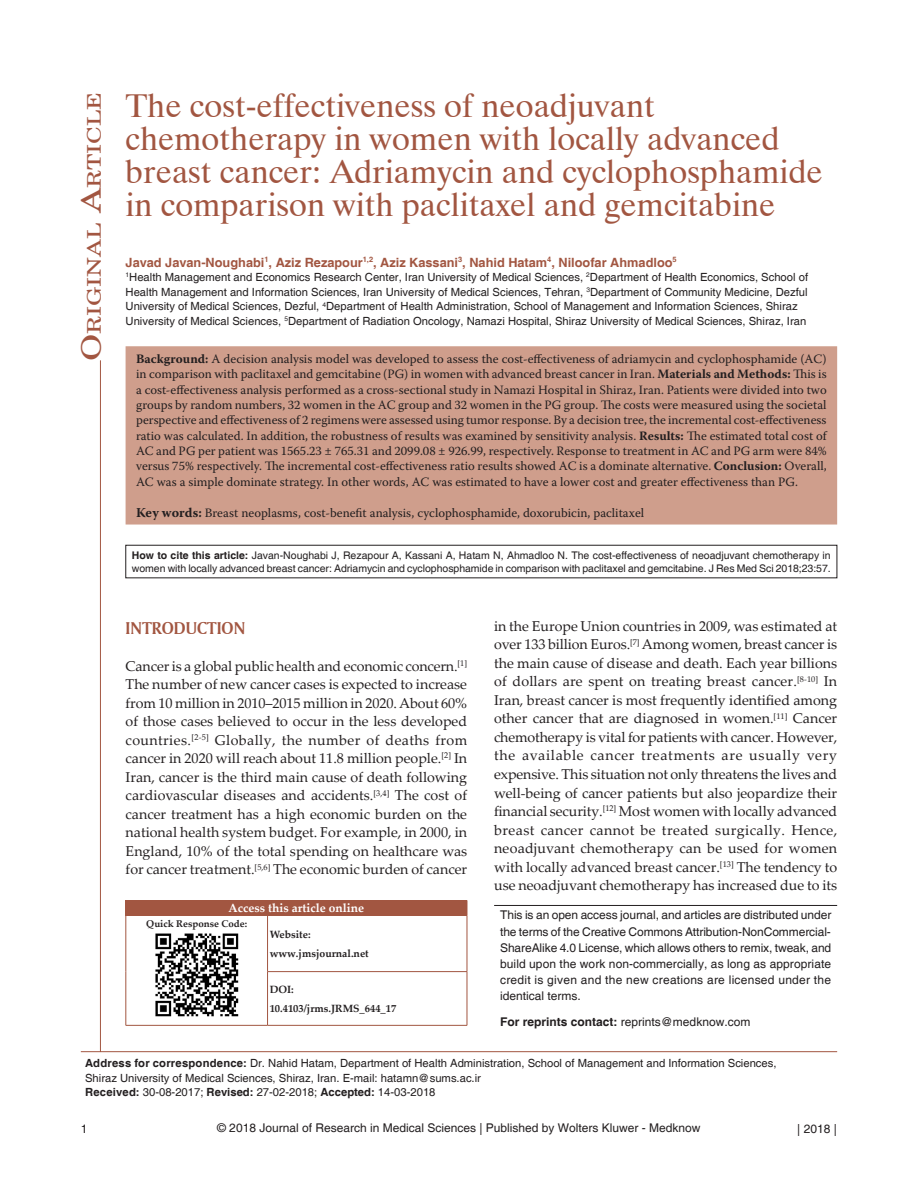
<style>
.page{position:relative;width:918px;height:1188px;background:#fff}
.page>*{position:absolute;margin:0;border:0;box-sizing:border-box;transform-origin:0 0}
.AT{font:33px/33px "Dutch 801 BT";color:#a25641}
.AH{font:18.9px "New Century Schlbk";color:#a25641;scale:1.3 1}
.t1{font:18px "Amerigo BT Bold A";color:#a25641}
.TX{font:14.25px/18.5px "Palatino Linotype";color:#231f20;text-align:justify}
.ABS{font:12.75px/15.3px "Warnock Pro";color:#231f20;text-align:justify}
.KWD{font:12.75px "Warnock Pro";color:#231f20}
.AU{font:700 12.75px "Helvetica";color:#a25641}
.C{font:12px/16.2px "Helvetica";color:#231f20;text-align:justify}
.AAO{font:700 12px "Palatino Linotype";color:#fff}
.AFF{font:11.25px/14.7px "Helvetica";color:#231f20}
.ADD{font:11.25px/14.5px "Helvetica";color:#231f20}
.HIS{font:11.25px "Helvetica";color:#231f20}
.SRC{font:10.5px/12.6px "Helvetica";letter-spacing:-.005em;color:#231f20}
.Web{font:700 10.5px/18.5px "Palatino Linotype";color:#231f20}
.QRC{font:700 9.75px "Palatino Linotype";color:#231f20}
.s1{font-size:27px}
.s2{font-weight:700}
.s3{font-weight:700;font-size:13.5px}
</style>
<div class="page">
<div style="left:126px;top:347px;width:710px;height:177px;background:#cf9e8c"></div>
<div style="left:126px;top:346px;width:711px;height:179px;border:2px solid #cf9e8c"></div>
<hr style="left:81px;top:1051px;width:756px;height:1px;background:#a25641">
<div style="left:126px;top:900px;width:341px;height:15px;background:#a25641"></div>
<svg style="left:467px;top:900px;width:1px;height:15px"></svg>
<hr style="left:126px;top:916px;width:1px;height:56px;background:#a25641">
<hr style="left:126px;top:972px;width:1px;height:53px;background:#a25641">
<hr style="left:126px;top:915px;width:142px;height:1px;background:#a25641">
<hr style="left:267px;top:916px;width:1px;height:55px;background:#a25641">
<hr style="left:268px;top:915px;width:199px;height:1px;background:#a25641">
<hr style="left:467px;top:916px;width:1px;height:55px;background:#a25641">
<hr style="left:126px;top:1025px;width:142px;height:1px;background:#a25641">
<hr style="left:267px;top:972px;width:1px;height:53px;background:#a25641">
<hr style="left:267px;top:971px;width:200px;height:1px;background:#a25641">
<hr style="left:467px;top:972px;width:1px;height:53px;background:#a25641">
<hr style="left:268px;top:1025px;width:199px;height:1px;background:#a25641">
<img style="left:155px;top:933px;width:84px;height:84px">
<div style="left:126px;top:545px;width:711px;height:33px;border:1px solid #231f20"></div>
<hr style="left:494px;top:905px;width:343px;height:1px;background:#231f20">
<hr style="left:100px;top:360px;width:1px;height:692px;background:#a25641">
<p class="AH" style="left:83px;top:361px;width:209px;rotate:-90deg"><span class="s1">O</span>riginal <span class="s1">A</span>rticle</p>
<p class="AT" style="left:126px;top:89px;width:699px">The cost‑effectiveness of neoadjuvant chemotherapy in women with locally advanced breast cancer: Adriamycin and cyclophosphamide in comparison with paclitaxel and gemcitabine</p>
<p class="AU" style="left:126px;top:254px;width:553px">Javad Javan‑Noughabi<sup>1</sup>, Aziz Rezapour<sup>1,2</sup>, Aziz Kassani<sup>3</sup>, Nahid Hatam<sup>4</sup>, Niloofar Ahmadloo<sup>5</sup></p>
<p class="AFF" style="left:126px;top:270px;width:684px"><sup>1</sup>Health Management and Economics Research Center, Iran University of Medical Sciences, <sup>2</sup>Department of Health Economics, School of Health Management and Information Sciences, Iran University of Medical Sciences, Tehran, <sup>3</sup>Department of Community Medicine, Dezful University of Medical Sciences, Dezful, <sup>4</sup>Department of Health Administration, School of Management and Information Sciences, Shiraz University of Medical Sciences, <sup>5</sup>Department of Radiation Oncology, Namazi Hospital, Shiraz University of Medical Sciences, Shiraz, Iran</p>
<p class="ABS" style="left:136px;top:351px;width:692px"><span class="s2">Background:</span> A decision analysis model was developed to assess the cost‑effectiveness of adriamycin and cyclophosphamide (AC) in comparison with paclitaxel and gemcitabine (PG) in women with advanced breast cancer in Iran. <span class="s2">Materials and Methods:</span> This is a cost‑effectiveness analysis performed as a cross‑sectional study in Namazi Hospital in Shiraz, Iran. Patients were divided into two groups by random numbers, 32 women in the AC group and 32 women in the PG group. The costs were measured using the societal perspective and effectiveness of 2 regimens were assessed using tumor response. By a decision tree, the incremental cost‑effectiveness ratio was calculated. In addition, the robustness of results was examined by sensitivity analysis. <span class="s2">Results:</span> The estimated total cost of AC and PG per patient was 1565.23 ± 765.31 and 2099.08 ± 926.99, respectively. Response to treatment in AC and PG arm were 84% versus 75% respectively. The incremental cost‑effectiveness ratio results showed AC is a dominate alternative. <span class="s2">Conclusion:</span> Overall, AC was a simple dominate strategy. In other words, AC was estimated to have a lower cost and greater effectiveness than PG.</p>
<p class="KWD" style="left:136px;top:505px;width:509px"><span class="s3">Key words:</span> Breast neoplasms, cost‑benefit analysis, cyclophosphamide, doxorubicin, paclitaxel</p>
<p class="SRC" style="left:132px;top:549px;width:700px"><span class="s2">How to cite this article:</span> Javan-Noughabi J, Rezapour A, Kassani A, Hatam N, Ahmadloo N. The cost-effectiveness of neoadjuvant chemotherapy in women with locally advanced breast cancer: Adriamycin and cyclophosphamide in comparison with paclitaxel and gemcitabine. J Res Med Sci 2018;23:57.</p>
<h1 class="t1" style="left:126px;top:617px;width:121px">INTRODUCTION</h1>
<p class="TX" style="left:126px;top:656px;width:343px">Cancer is a global public health and economic concern.<sup>[1] </sup>The number of new cancer cases is expected to increase from 10 million in 2010–2015 million in 2020. About 60% of those cases believed to occur in the less developed countries.<sup>[2‑5]</sup> Globally, the number of deaths from cancer in 2020 will reach about 11.8 million people.<sup>[2]</sup> In Iran, cancer is the third main cause of death following cardiovascular diseases and accidents.<sup>[3,4]</sup> The cost of cancer treatment has a high economic burden on the national health system budget. For example, in 2000, in England, 10% of the total spending on healthcare was for cancer treatment.<sup>[5,6]</sup> The economic burden of cancer</p>
<p class="AAO" style="left:229px;top:900px;width:137px">Access this article online</p>
<p class="QRC" style="left:146px;top:917px;width:102px">Quick Response Code:</p>
<p class="Web" style="left:270px;top:925px;width:101px">Website: www.jmsjournal.net</p>
<p class="Web" style="left:270px;top:980px;width:128px">DOI:<br>10.4103/jrms.JRMS_644_17</p>
<p class="TX" style="left:494px;top:616px;width:345px">in the Europe Union countries in 2009, was estimated at over 133 billion Euros.<sup>[7]</sup> Among women, breast cancer is the main cause of disease and death. Each year billions of dollars are spent on treating breast cancer.<sup>[8‑10]</sup> In Iran, breast cancer is most frequently identified among other cancer that are diagnosed in women.<sup>[11]</sup> Cancer chemotherapy is vital for patients with cancer. However, the available cancer treatments are usually very expensive. This situation not only threatens the lives and well‑being of cancer patients but also jeopardize their financial security.<sup>[12]</sup> Most women with locally advanced breast cancer cannot be treated surgically. Hence, neoadjuvant chemotherapy can be used for women with locally advanced breast cancer.<sup>[13]</sup> The tendency to use neoadjuvant chemotherapy has increased due to its</p>
<p class="C" style="left:500px;top:907px;width:333px">This is an open access journal, and articles are distributed under the terms of the Creative Commons Attribution-NonCommercial-ShareAlike 4.0 License, which allows others to remix, tweak, and build upon the work non-commercially, as long as appropriate credit is given and the new creations are licensed under the identical terms.</p>
<p class="C" style="left:500px;top:1014px;width:252px"><span class="s2">For reprints contact:</span> reprints@medknow.com</p>
<p class="ADD" style="left:85px;top:1056px;width:693px"><span class="s2">Address for correspondence:</span> Dr. Nahid Hatam, Department of Health Administration, School of Management and Information Sciences,<br>Shiraz University of Medical Sciences, Shiraz, Iran. E‑mail: hatamn@sums.ac.ir</p>
<p class="HIS" style="left:85px;top:1086px;width:352px"><span class="s2">Received:</span> 30‑08‑2017; <span class="s2">Revised:</span> 27‑02‑2018; <span class="s2">Accepted:</span> 14-03-2018</p>
<p class="C" style="left:81px;top:1122px;width:8px">1</p>
<p class="C" style="left:217px;top:1121px;width:485px">© 2018 Journal of Research in Medical Sciences | Published by Wolters Kluwer - Medknow</p>
<p class="C" style="left:797px;top:1121px;width:41px">| 2018 |</p>
</div>
